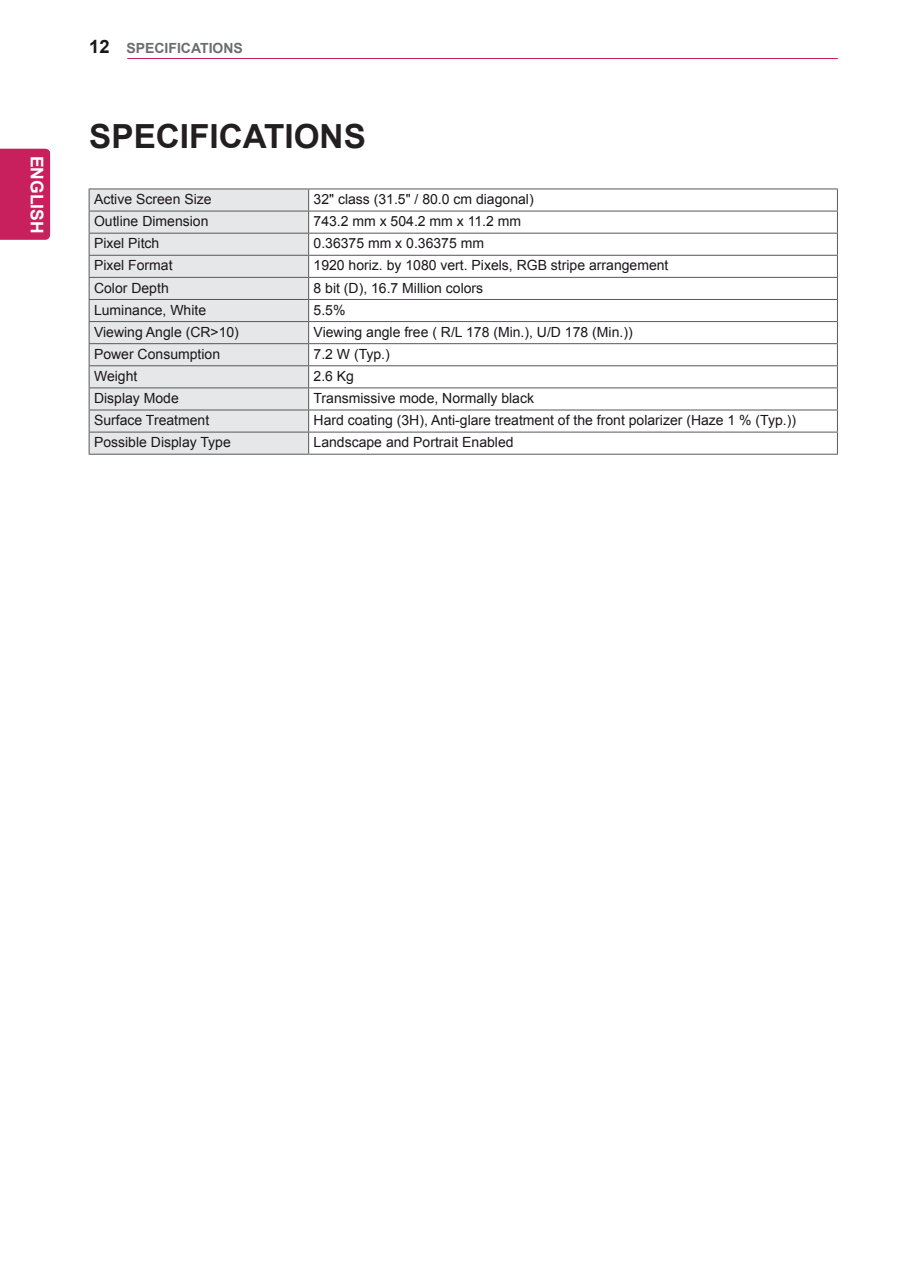
<style>
.page{position:relative;width:903px;height:1275px;background:#fff}
.page>*{position:absolute;margin:0;border:0;box-sizing:border-box;transform-origin:0 0}
.Chapter{font:700 33.25px "Arial";color:#231f20}
.t1{font:700 21px "Arial";color:#fff}
.t2{font:700 18.38px "Arial";color:#1a161a}
.t3{font:700 17.5px "Arial";color:#fff}
.Body-Bold-Center{font:14px "Arial";color:#1a161a}
.t4{font:700 14px "Arial";color:#6c6d70}
</style>
<div class="page">
<hr style="left:127px;top:58px;width:711px;height:1px;background:#c8205d">
<div style="left:0;top:149px;width:50px;height:91px;background:#c8205d"></div>
<div style="left:90px;top:190px;width:218px;height:264px;background:#e6e7e9"></div>
<hr style="left:89px;top:189px;width:220px;height:1px;background:#57585a">
<hr style="left:309px;top:189px;width:529px;height:1px;background:#57585a">
<hr style="left:89px;top:211px;width:220px;height:1px;background:#57585a">
<hr style="left:309px;top:211px;width:529px;height:1px;background:#57585a">
<hr style="left:89px;top:233px;width:220px;height:1px;background:#57585a">
<hr style="left:309px;top:233px;width:529px;height:1px;background:#57585a">
<hr style="left:89px;top:255px;width:220px;height:1px;background:#57585a">
<hr style="left:309px;top:255px;width:529px;height:1px;background:#57585a">
<hr style="left:89px;top:277px;width:220px;height:1px;background:#57585a">
<hr style="left:309px;top:277px;width:529px;height:1px;background:#57585a">
<hr style="left:89px;top:299px;width:220px;height:1px;background:#57585a">
<hr style="left:309px;top:299px;width:529px;height:1px;background:#57585a">
<hr style="left:89px;top:321px;width:220px;height:1px;background:#57585a">
<hr style="left:309px;top:321px;width:529px;height:1px;background:#57585a">
<hr style="left:89px;top:343px;width:220px;height:1px;background:#57585a">
<hr style="left:309px;top:343px;width:529px;height:1px;background:#57585a">
<hr style="left:89px;top:365px;width:220px;height:1px;background:#57585a">
<hr style="left:309px;top:365px;width:529px;height:1px;background:#57585a">
<hr style="left:89px;top:387px;width:220px;height:1px;background:#57585a">
<hr style="left:309px;top:387px;width:529px;height:1px;background:#57585a">
<hr style="left:89px;top:410px;width:220px;height:1px;background:#57585a">
<hr style="left:309px;top:410px;width:529px;height:1px;background:#57585a">
<hr style="left:89px;top:432px;width:220px;height:1px;background:#57585a">
<svg style="left:89px;top:189px;width:1px;height:265px"></svg>
<hr style="left:309px;top:432px;width:529px;height:1px;background:#57585a">
<svg style="left:308px;top:189px;width:1px;height:265px"></svg>
<svg style="left:837px;top:189px;width:1px;height:265px"></svg>
<hr style="left:89px;top:454px;width:220px;height:1px;background:#57585a">
<hr style="left:309px;top:454px;width:529px;height:1px;background:#57585a">
<p class="t3" style="left:49px;top:156px;width:79px;rotate:90deg">ENGLISH</p>
<h2 class="t1" style="left:50px;top:172px;width:47px;rotate:90deg">ENG</h2>
<p class="t2" style="left:89px;top:34px;width:22px">12</p>
<p class="t4" style="left:126px;top:39px;width:118px">SPECIFICATIONS</p>
<p class="Chapter" style="left:89px;top:114px;width:278px">SPECIFICATIONS</p>
<p class="Body-Bold-Center" style="left:94px;top:190px;width:119px">Active Screen Size</p>
<p class="Body-Bold-Center" style="left:314px;top:190px;width:222px">32" class (31.5" / 80.0 cm diagonal)</p>
<p class="Body-Bold-Center" style="left:94px;top:212px;width:116px">Outline Dimension</p>
<p class="Body-Bold-Center" style="left:314px;top:212px;width:209px">743.2 mm x 504.2 mm x 11.2 mm</p>
<p class="Body-Bold-Center" style="left:94px;top:234px;width:67px">Pixel Pitch</p>
<p class="Body-Bold-Center" style="left:314px;top:234px;width:172px">0.36375 mm x 0.36375 mm</p>
<p class="Body-Bold-Center" style="left:94px;top:256px;width:80px">Pixel Format</p>
<p class="Body-Bold-Center" style="left:314px;top:256px;width:356px">1920 horiz. by 1080 vert. Pixels, RGB stripe arrangement</p>
<p class="Body-Bold-Center" style="left:94px;top:278px;width:76px">Color Depth</p>
<p class="Body-Bold-Center" style="left:314px;top:278px;width:171px">8 bit (D), 16.7 Million colors</p>
<p class="Body-Bold-Center" style="left:94px;top:301px;width:114px">Luminance, White</p>
<p class="Body-Bold-Center" style="left:314px;top:301px;width:33px">5.5%</p>
<p class="Body-Bold-Center" style="left:94px;top:323px;width:146px">Viewing Angle (CR&gt;10)</p>
<p class="Body-Bold-Center" style="left:314px;top:323px;width:321px">Viewing angle free ( R/L 178 (Min.), U/D 178 (Min.))</p>
<p class="Body-Bold-Center" style="left:94px;top:345px;width:128px">Power Consumption</p>
<p class="Body-Bold-Center" style="left:314px;top:345px;width:78px">7.2 W (Typ.)</p>
<p class="Body-Bold-Center" style="left:94px;top:367px;width:45px">Weight</p>
<p class="Body-Bold-Center" style="left:314px;top:367px;width:42px">2.6 Kg</p>
<p class="Body-Bold-Center" style="left:94px;top:389px;width:86px">Display Mode</p>
<p class="Body-Bold-Center" style="left:314px;top:389px;width:222px">Transmissive mode, Normally black</p>
<p class="Body-Bold-Center" style="left:94px;top:411px;width:117px">Surface Treatment</p>
<p class="Body-Bold-Center" style="left:314px;top:411px;width:484px">Hard coating (3H), Anti-glare treatment of the front polarizer (Haze 1 % (Typ.))</p>
<p class="Body-Bold-Center" style="left:94px;top:433px;width:138px">Possible Display Type</p>
<p class="Body-Bold-Center" style="left:314px;top:433px;width:202px">Landscape and Portrait Enabled</p>
</div>
